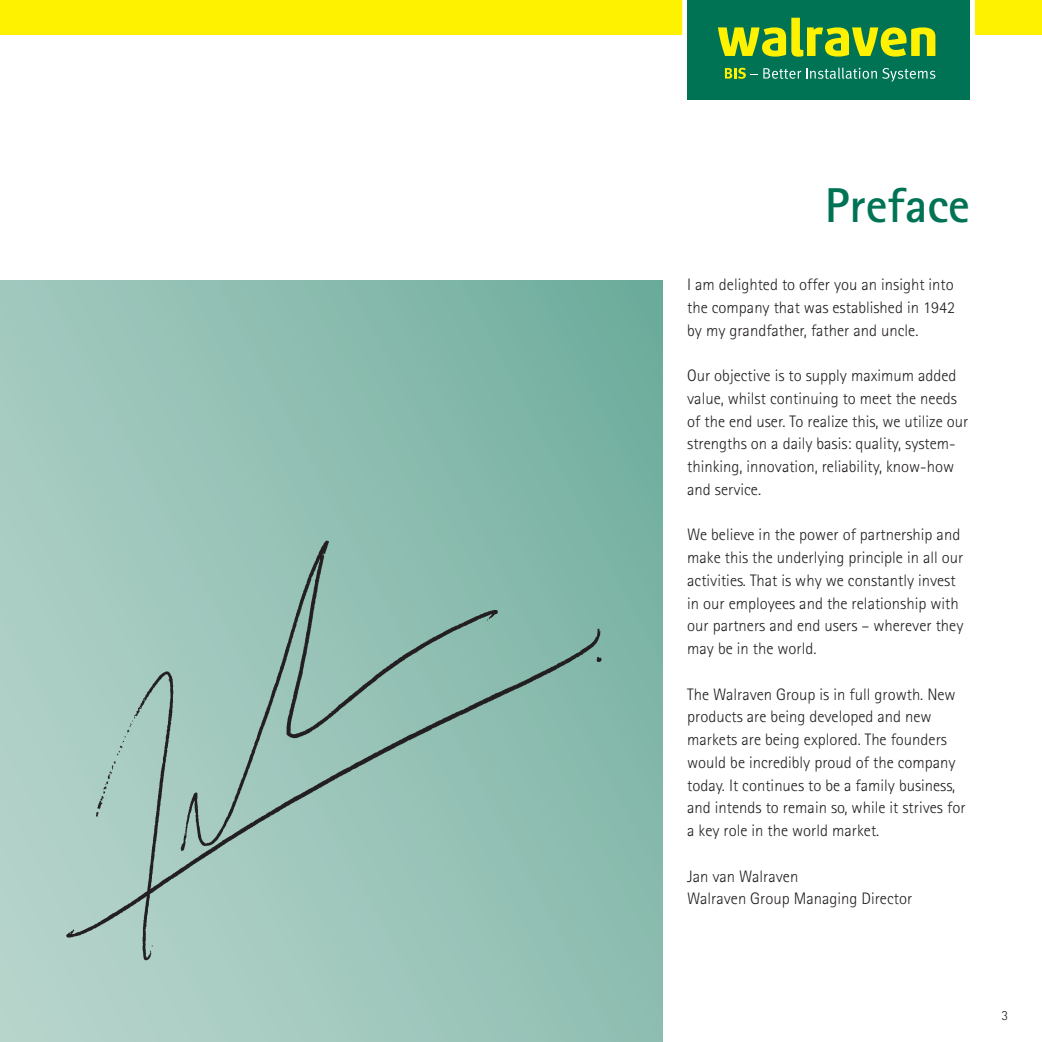
<style>
.page{position:relative;width:1042px;height:1042px;background:#fff}
.page>*{position:absolute;margin:0;border:0;box-sizing:border-box;transform-origin:0 0}
.t1{font:700 49px "Rotis Sans Serif Std";color:#007355}
.t2{font:300 16.62px/22.8px "Rotis Sans Serif Std";color:#231f20}
.t3{font:300 14px "Rotis Sans Serif Std";color:#231f20}
</style>
<div class="page">
<svg style="left:0;top:280px;width:662px;height:762px;background:#90bfb2"></svg>
<img style="left:17px;top:506px;width:614px;height:490px">
<div style="left:0;top:0;width:1042px;height:35px;background:#fff200"></div>
<div style="left:682px;top:0;width:5px;height:99px;background:#fff"></div>
<div style="left:970px;top:0;width:5px;height:99px;background:#fff"></div>
<div style="left:687px;top:0;width:283px;height:99px;background:#007355"></div>
<svg style="left:725px;top:68px;width:210px;height:14px"></svg>
<svg style="left:718px;top:18px;width:217px;height:39px"></svg>
<h1 class="t1" style="left:825px;top:187px;width:147px">Preface</h1>
<p class="t2" style="left:687px;top:275px;width:269px;text-align:justify">I am delighted to offer you an insight into the company that was established in 1942 by my grandfather, father and uncle.</p>
<p class="t2" style="left:687px;top:366px;width:283px">Our objective is to supply maximum added value, whilst continuing to meet the needs of the end user. To realize this, we utilize our strengths on a daily basis: quality, system&shy;thinking, innovation, reliability, know-how and service.</p>
<p class="t2" style="left:687px;top:525px;width:278px">We believe in the power of partnership and make this the underlying principle in all our activities. That is why we constantly invest in our employees and the relationship with our partners and end users – wherever they may be in the world.</p>
<p class="t2" style="left:687px;top:684px;width:280px">The Walraven Group is in full growth. New products are being developed and new markets are being explored. The founders would be incredibly proud of the company today. It continues to be a family business, and intends to remain so, while it strives for a key role in the world market.</p>
<p class="t2" style="left:687px;top:866px;width:226px">Jan van Walraven<br>Walraven Group Managing Director</p>
<p class="t3" style="left:1001px;top:1009px;width:8px">3</p>
</div>
